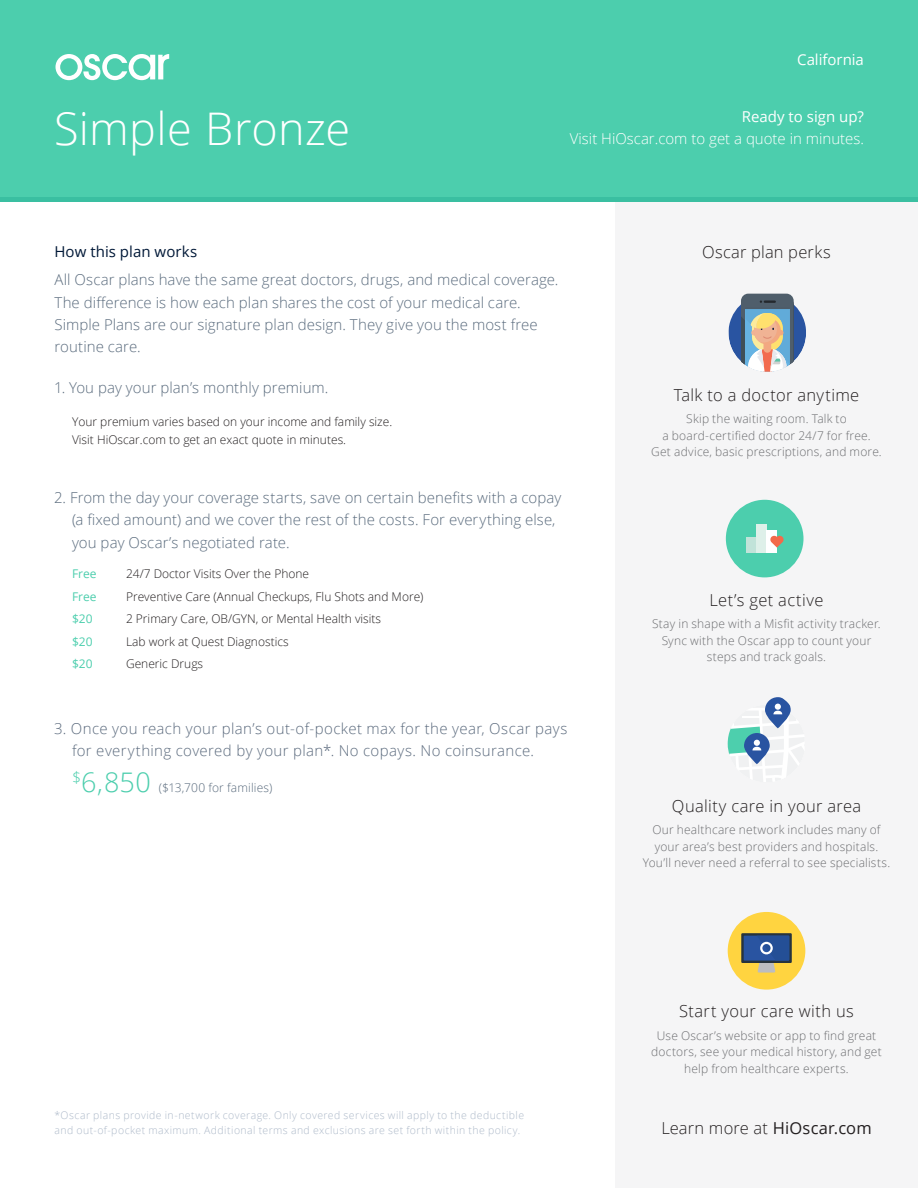
<style>
.page{position:relative;width:918px;height:1188px;background:#fff}
.page>*{position:absolute;margin:0;border:0;box-sizing:border-box;transform-origin:0 0}
.t1{font:300 45px "Open Sans";letter-spacing:.01em;color:#fff}
.t2{font:300 27px "Open Sans";color:#4ccead}
.t3{font:300 16.5px "Open Sans";letter-spacing:.02em;color:#231f20}
.t4{font:300 15px/22.5px "Open Sans";letter-spacing:.005em;color:#5b6c7e}
.t5{font:300 15px/22.5px "Open Sans";letter-spacing:.025em;color:#5c6b7e}
.t6{font:300 15px "Open Sans";color:#fff}
.t7{font:15px "Open Sans";color:#fff}
.t8{font:15px "Open Sans";letter-spacing:.005em;color:#001837}
.t9{font:300 12px/16.5px "Open Sans";letter-spacing:.015em;color:#6c6d70;text-align:center}
.t10{font:300 12px/18px "Open Sans";color:#231f20}
.t11{font:300 12px "Open Sans";letter-spacing:.015em;color:#5b6c7e}
.t12{font:12px "Open Sans";color:#4ccead}
.t13{font:300 10.5px/15px "Open Sans";letter-spacing:.04em;color:#adb9c9}
.s1{font-weight:400}
</style>
<div class="page">
<div style="left:615px;top:0;width:303px;height:1187px;background:#f5f5f6"></div>
<div style="left:726px;top:500px;width:78px;height:77px;background:#4ccead;border-radius:50%"></div>
<div style="left:747px;top:537px;width:10px;height:16px;background:#c1e3d9"></div>
<div style="left:757px;top:524px;width:10px;height:29px;background:#def0e9"></div>
<div style="left:767px;top:531px;width:10px;height:22px;background:#fff"></div>
<svg style="left:770px;top:535px;width:14px;height:13px"></svg>
<svg style="left:728px;top:294px;width:78px;height:78px"></svg>
<svg style="left:765px;top:697px;width:26px;height:31px"></svg>
<svg style="left:728px;top:704px;width:63px;height:61px"></svg>
<div style="left:728px;top:912px;width:77px;height:78px;background:#ffd440;border-radius:50%"></div>
<svg style="left:741px;top:933px;width:51px;height:30px"></svg>
<div style="left:744px;top:936px;width:45px;height:25px;background:#2954a1"></div>
<svg style="left:757px;top:936px;width:32px;height:37px"></svg>
<div style="left:0;top:0;width:918px;height:200px;background:#4ccead"></div>
<svg style="left:56px;top:54px;width:113px;height:26px"></svg>
<hr style="left:0;top:198px;width:918px;height:4px;background:#3abfa1">
<p class="t1" style="left:54px;top:98px;width:298px">Simple Bronze</p>
<p class="t7" style="left:797px;top:50px;width:69px">California</p>
<p class="t7" style="left:742px;top:106px;width:124px">Ready to sign up?</p>
<p class="t6" style="left:570px;top:128px;width:296px">Visit HiOscar.com to get a quote in minutes.</p>
<p class="t8" style="left:54px;top:241px;width:144px">How this plan works</p>
<p class="t4" style="left:54px;top:268px;width:505px">All Oscar plans have the same great doctors, drugs, and medical coverage.<br>The difference is how each plan shares the cost of your medical care.</p>
<p class="t4" style="left:54px;top:313px;width:485px">Simple Plans are our signature plan design. They give you the most free routine care.</p>
<p class="t4" style="left:54px;top:376px;width:276px">1. You pay your plan’s monthly premium.</p>
<p class="t10" style="left:72px;top:413px;width:322px">Your premium varies based on your income and family size.<br>Visit HiOscar.com to get an exact quote in minutes.</p>
<p class="t4" style="left:72px;top:486px;width:491px;text-indent:-18px">2. From the day your coverage starts, save on certain benefits with a copay (a fixed amount) and we cover the rest of the costs. For everything else, you pay Oscar’s negotiated rate.</p>
<p class="t12" style="left:72px;top:565px;width:26px">Free</p>
<p class="t10" style="left:126px;top:564px;width:185px">24/7 Doctor Visits Over the Phone</p>
<p class="t12" style="left:72px;top:588px;width:26px">Free</p>
<p class="t10" style="left:126px;top:587px;width:299px">Preventive Care (Annual Checkups, Flu Shots and More)</p>
<p class="t12" style="left:72px;top:610px;width:22px">$20</p>
<p class="t10" style="left:126px;top:609px;width:257px">2 Primary Care, OB/GYN, or Mental Health visits</p>
<p class="t12" style="left:72px;top:633px;width:22px">$20</p>
<p class="t10" style="left:126px;top:632px;width:164px">Lab work at Quest Diagnostics</p>
<p class="t12" style="left:72px;top:655px;width:22px">$20</p>
<p class="t10" style="left:126px;top:654px;width:79px">Generic Drugs</p>
<h3 class="t3" style="left:702px;top:240px;width:130px">Oscar plan perks</h3>
<h3 class="t3" style="left:674px;top:383px;width:187px">Talk to a doctor anytime</h3>
<p class="t9" style="left:651px;top:410px;width:232px">Skip the waiting room. Talk to<br>a board-certified doctor 24/7 for free.<br>Get advice, basic prescriptions, and more.</p>
<h3 class="t3" style="left:710px;top:589px;width:115px">Let’s get active</h3>
<p class="t9" style="left:652px;top:616px;width:230px">Stay in shape with a Misfit activity tracker.<br>Sync with the Oscar app to count your steps and track goals.</p>
<p class="t5" style="left:72px;top:717px;width:497px;text-indent:-18px">3. Once you reach your plan’s out-of-pocket max for the year, Oscar pays for everything covered by your plan*. No copays. No coinsurance.</p>
<p class="t2" style="left:72px;top:764px;width:80px"><sup>$</sup>6,850</p>
<p class="t11" style="left:159px;top:780px;width:115px">($13,700 for families)</p>
<p class="t13" style="left:54px;top:1107px;width:471px">*Oscar plans provide in-network coverage. Only covered services will apply to the deductible and out-of-pocket maximum. Additional terms and exclusions are set forth within the policy.</p>
<h3 class="t3" style="left:672px;top:794px;width:191px">Quality care in your area</h3>
<p class="t9" style="left:643px;top:821px;width:249px">Our healthcare network includes many of your area’s best providers and hospitals.<br>You’ll never need a referral to see specialists.</p>
<h3 class="t3" style="left:679px;top:1000px;width:176px">Start your care with us</h3>
<p class="t9" style="left:651px;top:1027px;width:232px">Use Oscar’s website or app to find great doctors, see your medical history, and get help from healthcare experts.</p>
<h3 class="t3" style="left:661px;top:1117px;width:212px">Learn more at <span class="s1">HiOscar.com</span></h3>
</div>
